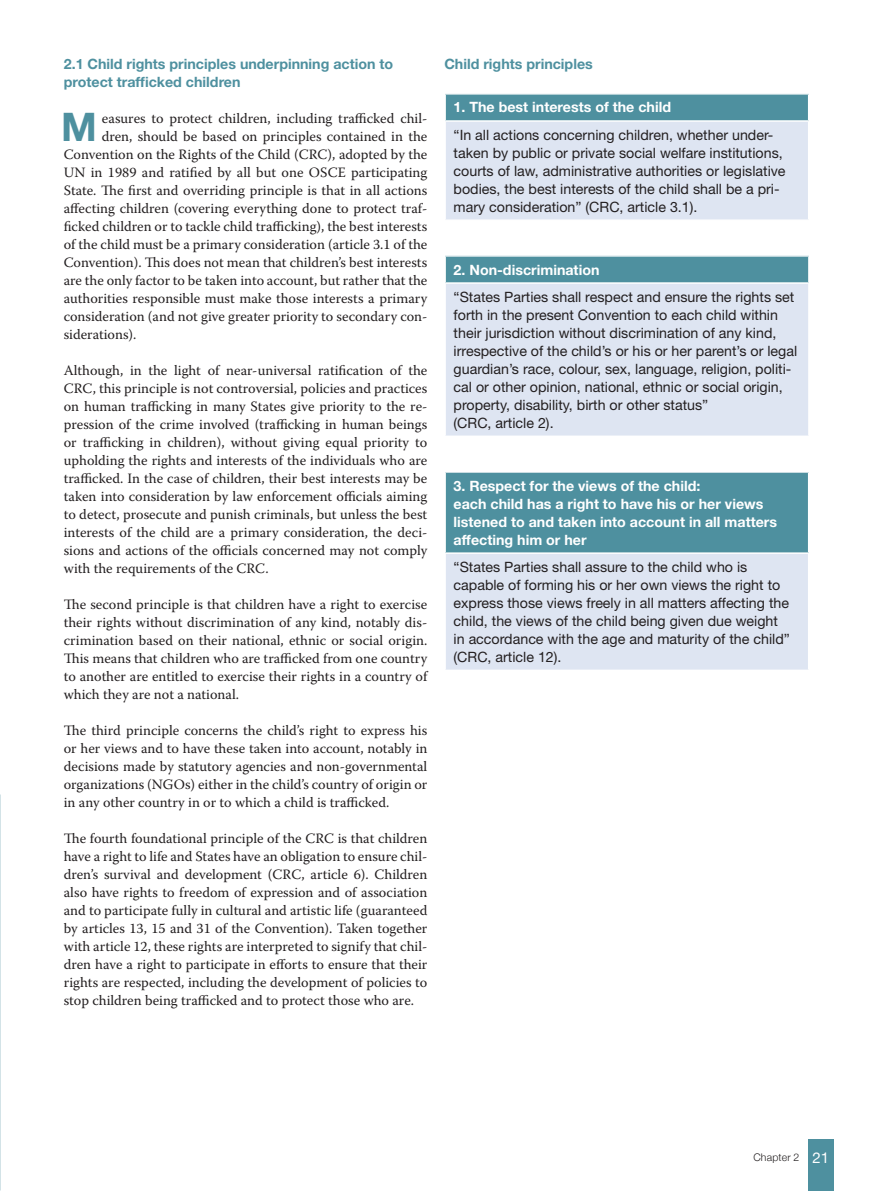
<style>
.page{position:relative;width:893px;height:1191px;background:#fff}
.page>*{position:absolute;margin:0;border:0;box-sizing:border-box;transform-origin:0 0}
.t1{font:700 39.45px "Helvetica Neue LT Std";color:#4e909f}
.t2{font:14.25px/18px "Warnock Pro";color:#231f20;text-align:justify}
.t3{font:14.25px/18px "Helvetica Neue LT Std";color:#231f20}
.t4{font:700 14.25px/18px "Helvetica Neue LT Std";color:#fff}
.t5{font:700 14.25px/18px "Helvetica Neue LT Std";color:#4e909f}
.t6{font:300 10.5px "Helvetica Neue";letter-spacing:.02em;color:#231f20}
.s1{font-weight:400;font-size:15px;color:#fff}
</style>
<div class="page">
<div style="left:808px;top:1140px;width:25px;height:51px;background:#4e909f"></div>
<div style="left:445px;top:94px;width:364px;height:27px;background:#4e909f"></div>
<div style="left:445px;top:121px;width:364px;height:99px;background:#dee5f2"></div>
<hr style="left:444px;top:93px;width:365px;height:2px;background:#fff">
<hr style="left:444px;top:95px;width:2px;height:25px;background:#fff">
<svg style="left:808px;top:95px;width:1px;height:25px"></svg>
<hr style="left:444px;top:120px;width:365px;height:2px;background:#fff">
<hr style="left:444px;top:122px;width:2px;height:97px;background:#fff">
<hr style="left:808px;top:122px;width:1px;height:97px;background:#fff">
<hr style="left:444px;top:219px;width:365px;height:2px;background:#fff">
<div style="left:445px;top:256px;width:364px;height:27px;background:#4e909f"></div>
<div style="left:445px;top:283px;width:364px;height:153px;background:#dee5f2"></div>
<hr style="left:444px;top:284px;width:2px;height:151px;background:#fff">
<hr style="left:808px;top:284px;width:2px;height:151px;background:#fff">
<hr style="left:444px;top:435px;width:366px;height:2px;background:#fff">
<hr style="left:444px;top:255px;width:366px;height:2px;background:#fff">
<hr style="left:444px;top:257px;width:2px;height:25px;background:#fff">
<hr style="left:808px;top:257px;width:2px;height:25px;background:#fff">
<hr style="left:444px;top:282px;width:366px;height:2px;background:#fff">
<div style="left:445px;top:472px;width:364px;height:81px;background:#4e909f"></div>
<div style="left:445px;top:553px;width:364px;height:117px;background:#dee5f2"></div>
<hr style="left:444px;top:471px;width:365px;height:2px;background:#fff">
<hr style="left:444px;top:473px;width:2px;height:79px;background:#fff">
<hr style="left:808px;top:473px;width:1px;height:79px;background:#fff">
<hr style="left:444px;top:552px;width:365px;height:2px;background:#fff">
<hr style="left:444px;top:554px;width:2px;height:115px;background:#fff">
<hr style="left:808px;top:554px;width:1px;height:115px;background:#fff">
<hr style="left:444px;top:669px;width:365px;height:2px;background:#fff">
<p class="t5" style="left:64px;top:55px;width:331px">2.1 Child rights principles underpinning action to protect trafficked children</p>
<h1 class="t1" style="left:61px;top:103px;width:37px">M</h1>
<p class="t2" style="left:102px;top:109px;width:327px">easures to protect children, including trafficked chil-</p>
<p class="t2" style="left:102px;top:127px;width:327px">dren, should be based on principles contained in the</p>
<p class="t2" style="left:64px;top:145px;width:365px">Convention on the Rights of the Child (CRC), adopted by the</p>
<p class="t2" style="left:64px;top:163px;width:365px">UN in 1989 and ratified by all but one OSCE participating</p>
<p class="t2" style="left:64px;top:181px;width:365px">State. The first and overriding principle is that in all actions</p>
<p class="t2" style="left:64px;top:199px;width:365px">affecting children (covering everything done to protect traf-</p>
<p class="t2" style="left:64px;top:217px;width:365px">ficked children or to tackle child trafficking), the best interests</p>
<p class="t2" style="left:64px;top:235px;width:365px">of the child must be a primary consideration (article 3.1 of the</p>
<p class="t2" style="left:64px;top:253px;width:365px">Convention). This does not mean that children’s best interests</p>
<p class="t2" style="left:64px;top:271px;width:365px">are the only factor to be taken into account, but rather that the</p>
<p class="t2" style="left:64px;top:289px;width:365px">authorities responsible must make those interests a primary</p>
<p class="t2" style="left:64px;top:307px;width:365px">consideration (and not give greater priority to secondary con-</p>
<p class="t2" style="left:64px;top:325px;width:74px">siderations).</p>
<p class="t2" style="left:64px;top:361px;width:365px">Although, in the light of near-universal ratification of the CRC, this principle is not controversial, policies and practices on human trafficking in many States give priority to the re&shy;pression of the crime involved (trafficking in human beings or trafficking in children), without giving equal priority to upholding the rights and interests of the individuals who are trafficked. In the case of children, their best interests may be taken into consideration by law enforcement officials aiming to detect, prosecute and punish criminals, but unless the best interests of the child are a primary consideration, the deci&shy;sions and actions of the officials concerned may not comply with the requirements of the CRC.</p>
<p class="t2" style="left:64px;top:595px;width:365px">The second principle is that children have a right to exercise their rights without discrimination of any kind, notably dis&shy;crimination based on their national, ethnic or social origin.<br>This means that children who are trafficked from one country to another are entitled to exercise their rights in a country of which they are not a national.</p>
<p class="t2" style="left:64px;top:721px;width:365px">The third principle concerns the child’s right to express his or her views and to have these taken into account, notably in decisions made by statutory agencies and non-governmental organizations (NGOs) either in the child’s country of origin or in any other country in or to which a child is trafficked.</p>
<p class="t2" style="left:64px;top:829px;width:365px">The fourth foundational principle of the CRC is that children have a right to life and States have an obligation to ensure chil&shy;dren’s survival and development (CRC, article 6). Children also have rights to freedom of expression and of association and to participate fully in cultural and artistic life (guaranteed by articles 13, 15 and 31 of the Convention). Taken together with article 12, these rights are interpreted to signify that chil&shy;dren have a right to participate in efforts to ensure that their rights are respected, including the development of policies to stop children being trafficked and to protect those who are.</p>
<p class="t5" style="left:444px;top:55px;width:150px">Child rights principles</p>
<p class="t4" style="left:454px;top:98px;width:219px">1. The best interests of the child</p>
<p class="t3" style="left:454px;top:125px;width:333px">“In all actions concerning children, whether under&shy;taken by public or private social welfare institutions, courts of law, administrative authorities or legislative bodies, the best interests of the child shall be a pri&shy;mary consideration” (CRC, article 3.1).</p>
<p class="t4" style="left:454px;top:260px;width:147px">2. Non-discrimination</p>
<p class="t3" style="left:454px;top:287px;width:345px">“States Parties shall respect and ensure the rights set forth in the present Convention to each child within their jurisdiction without discrimination of any kind, irrespective of the child’s or his or her parent’s or legal guardian’s race, colour, sex, language, religion, politi&shy;cal or other opinion, national, ethnic or social origin, property, disability, birth or other status”<br>(CRC, article 2).</p>
<p class="t4" style="left:454px;top:476px;width:325px">3. Respect for the views of the child:<br>each child has a right to have his or her views listened to and taken into account in all matters affecting him or her</p>
<p class="t3" style="left:454px;top:557px;width:338px">“States Parties shall assure to the child who is capable of forming his or her own views the right to express those views freely in all matters affecting the child, the views of the child being given due weight in accordance with the age and maturity of the child” (CRC, article 12).</p>
<p class="t6" style="left:753px;top:1150px;width:77px">Chapter 2 <span class="s1">21</span></p>
</div>
